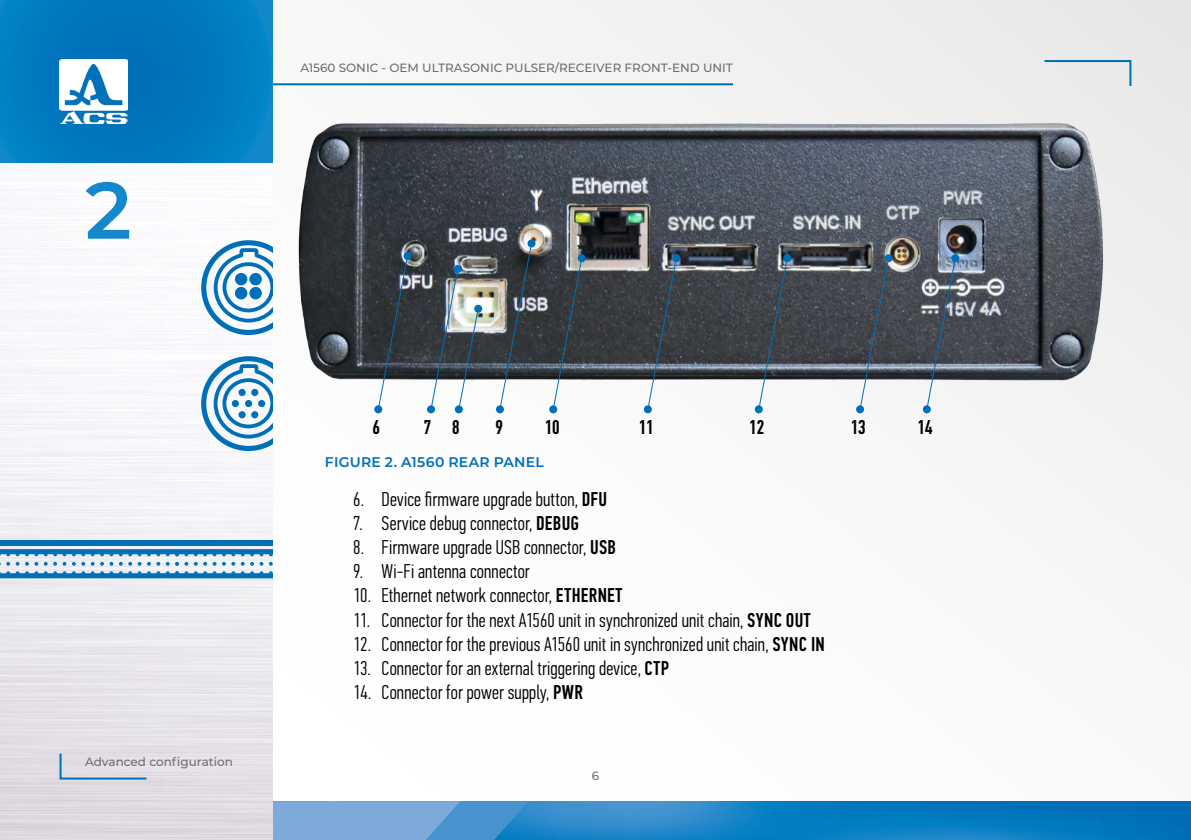
<style>
.page{position:relative;width:1191px;height:840px;background:#fff}
.page>*{position:absolute;margin:0;border:0;box-sizing:border-box;transform-origin:0 0}
.t1{font:600 80px "Montserrat";color:#1488ca}
.t2{font:300 20px "PF Din Text Comp Pro";letter-spacing:.01em;color:#000}
.t3{font:500 20px "PF Din Text Comp Pro";letter-spacing:-.02em;color:#000}
.t4{font:600 14px "Montserrat";letter-spacing:.02em;color:#006fb9}
.t5{font:500 12px "Montserrat";color:#706f6f}
.s1{font-weight:500}
</style>
<div class="page">
<svg style="left:528px;top:801px;width:663px;height:38px;background:#107ec3"></svg>
<svg style="left:273px;top:801px;width:255px;height:38px;background:#68a0d6"></svg>
<div style="left:0;top:0;width:273px;height:163px;background:#0077bf"></div>
<svg style="left:59px;top:751px;width:89px;height:29px;background:#ced4e0"></svg>
<img style="left:60px;top:60px;width:67px;height:64px">
<img style="left:239px;top:0;width:922px;height:595px">
<svg style="left:377px;top:255px;width:32px;height:155px"></svg>
<div style="left:403px;top:252px;width:8px;height:8px;background:#006fb9;border-radius:50%"></div>
<div style="left:374px;top:405px;width:8px;height:8px;background:#006fb9;border-radius:50%"></div>
<img style="left:499px;top:242px;width:33px;height:168px">
<div style="left:527px;top:239px;width:8px;height:8px;background:#006fb9;border-radius:50%"></div>
<div style="left:496px;top:405px;width:8px;height:8px;background:#006fb9;border-radius:50%"></div>
<div style="left:454px;top:265px;width:8px;height:8px;background:#006fb9;border-radius:50%"></div>
<div style="left:427px;top:405px;width:8px;height:8px;background:#006fb9;border-radius:50%"></div>
<svg style="left:552px;top:257px;width:31px;height:153px"></svg>
<div style="left:577px;top:254px;width:8px;height:8px;background:#006fb9;border-radius:50%"></div>
<div style="left:549px;top:405px;width:8px;height:8px;background:#006fb9;border-radius:50%"></div>
<svg style="left:646px;top:257px;width:31px;height:153px"></svg>
<div style="left:672px;top:254px;width:8px;height:8px;background:#006fb9;border-radius:50%"></div>
<div style="left:644px;top:405px;width:8px;height:8px;background:#006fb9;border-radius:50%"></div>
<svg style="left:757px;top:257px;width:31px;height:153px"></svg>
<div style="left:783px;top:254px;width:8px;height:8px;background:#006fb9;border-radius:50%"></div>
<div style="left:755px;top:405px;width:8px;height:8px;background:#006fb9;border-radius:50%"></div>
<svg style="left:859px;top:257px;width:30px;height:153px"></svg>
<div style="left:884px;top:254px;width:8px;height:8px;background:#006fb9;border-radius:50%"></div>
<div style="left:856px;top:405px;width:8px;height:8px;background:#006fb9;border-radius:50%"></div>
<svg style="left:925px;top:257px;width:31px;height:153px"></svg>
<div style="left:951px;top:254px;width:8px;height:8px;background:#006fb9;border-radius:50%"></div>
<div style="left:923px;top:405px;width:8px;height:8px;background:#006fb9;border-radius:50%"></div>
<img style="left:430px;top:268px;width:49px;height:142px">
<div style="left:474px;top:304px;width:8px;height:8px;background:#006fb9;border-radius:50%"></div>
<div style="left:455px;top:405px;width:8px;height:8px;background:#006fb9;border-radius:50%"></div>
<svg style="left:0;top:554px;width:273px;height:24px;fill:#ecebef"></svg>
<svg style="left:0;top:162px;width:273px;height:392px"></svg>
<div style="left:0;top:540px;width:273px;height:5px;background:#006fb9"></div>
<svg style="left:201px;top:240px;width:72px;height:95px"></svg>
<svg style="left:201px;top:356px;width:72px;height:95px"></svg>
<div style="left:251px;top:388px;width:7px;height:8px;background:#006fb9;border-radius:50%"></div>
<div style="left:251px;top:411px;width:7px;height:7px;background:#006fb9;border-radius:50%"></div>
<svg style="left:238px;top:388px;width:8px;height:8px"></svg>
<div style="left:232px;top:400px;width:7px;height:7px;background:#006fb9;border-radius:50%"></div>
<div style="left:245px;top:400px;width:7px;height:7px;background:#006fb9;border-radius:50%"></div>
<div style="left:258px;top:400px;width:7px;height:7px;background:#006fb9;border-radius:50%"></div>
<div style="left:238px;top:411px;width:8px;height:7px;background:#006fb9;border-radius:50%"></div>
<svg style="left:269px;top:554px;width:4px;height:11px"></svg>
<svg style="left:241px;top:554px;width:22px;height:11px"></svg>
<svg style="left:241px;top:571px;width:22px;height:2px"></svg>
<svg style="left:222px;top:554px;width:13px;height:11px"></svg>
<svg style="left:222px;top:571px;width:13px;height:2px"></svg>
<svg style="left:213px;top:554px;width:3px;height:11px"></svg>
<svg style="left:194px;top:554px;width:13px;height:11px"></svg>
<svg style="left:194px;top:571px;width:13px;height:2px"></svg>
<svg style="left:166px;top:554px;width:22px;height:11px"></svg>
<svg style="left:166px;top:571px;width:22px;height:2px"></svg>
<svg style="left:147px;top:554px;width:13px;height:11px"></svg>
<svg style="left:147px;top:571px;width:13px;height:2px"></svg>
<svg style="left:138px;top:554px;width:3px;height:11px"></svg>
<svg style="left:119px;top:554px;width:13px;height:11px"></svg>
<svg style="left:119px;top:571px;width:13px;height:2px"></svg>
<svg style="left:91px;top:554px;width:22px;height:11px"></svg>
<svg style="left:91px;top:571px;width:22px;height:2px"></svg>
<svg style="left:72px;top:554px;width:13px;height:11px"></svg>
<svg style="left:72px;top:571px;width:13px;height:2px"></svg>
<svg style="left:63px;top:554px;width:3px;height:11px"></svg>
<svg style="left:44px;top:554px;width:13px;height:11px"></svg>
<svg style="left:44px;top:571px;width:13px;height:2px"></svg>
<svg style="left:16px;top:554px;width:22px;height:11px"></svg>
<svg style="left:16px;top:571px;width:22px;height:2px"></svg>
<svg style="left:0;top:554px;width:10px;height:11px"></svg>
<svg style="left:0;top:571px;width:10px;height:2px"></svg>
<h1 class="t1" style="left:85px;top:153px;width:48px">2</h1>
<p class="t5" style="left:300px;top:59px;width:434px">A1560 SONIC - OEM ULTRASONIC PULSER/RECEIVER FRONT-END UNIT</p>
<p class="t5" style="left:85px;top:753px;width:149px">Advanced configuration</p>
<p class="t3" style="left:372px;top:415px;width:10px">6</p>
<p class="t3" style="left:423px;top:415px;width:38px">7 8</p>
<p class="t3" style="left:495px;top:415px;width:10px">9</p>
<p class="t3" style="left:544px;top:415px;width:17px">10</p>
<p class="t3" style="left:638px;top:415px;width:17px">11</p>
<p class="t3" style="left:748px;top:415px;width:17px">12</p>
<p class="t3" style="left:850px;top:415px;width:17px">13</p>
<p class="t3" style="left:916px;top:415px;width:18px">14</p>
<p class="t4" style="left:325px;top:452px;width:220px">FIGURE 2. A1560 REAR PANEL</p>
<p class="t2" style="left:353px;top:488px;width:255px">6. Device firmware upgrade button, <span class="s1">DFU</span></p>
<p class="t2" style="left:353px;top:512px;width:227px">7. Service debug connector, <span class="s1">DEBUG</span></p>
<p class="t2" style="left:353px;top:536px;width:264px">8. Firmware upgrade USB connector, <span class="s1">USB</span></p>
<p class="t2" style="left:353px;top:560px;width:178px">9. Wi-Fi antenna connector</p>
<p class="t2" style="left:353px;top:584px;width:271px">10. Ethernet network connector, <span class="s1">ETHERNET</span></p>
<p class="t2" style="left:353px;top:608px;width:459px">11. Connector for the next A1560 unit in synchronized unit chain, <span class="s1">SYNC OUT</span></p>
<p class="t2" style="left:353px;top:632px;width:473px">12. Connector for the previous A1560 unit in synchronized unit chain, <span class="s1">SYNC IN</span></p>
<p class="t2" style="left:353px;top:656px;width:317px">13. Connector for an external triggering device, <span class="s1">CTP</span></p>
<p class="t2" style="left:353px;top:680px;width:231px">14. Connector for power supply, <span class="s1">PWR</span></p>
<p class="t5" style="left:591px;top:766px;width:9px">6</p>
</div>
